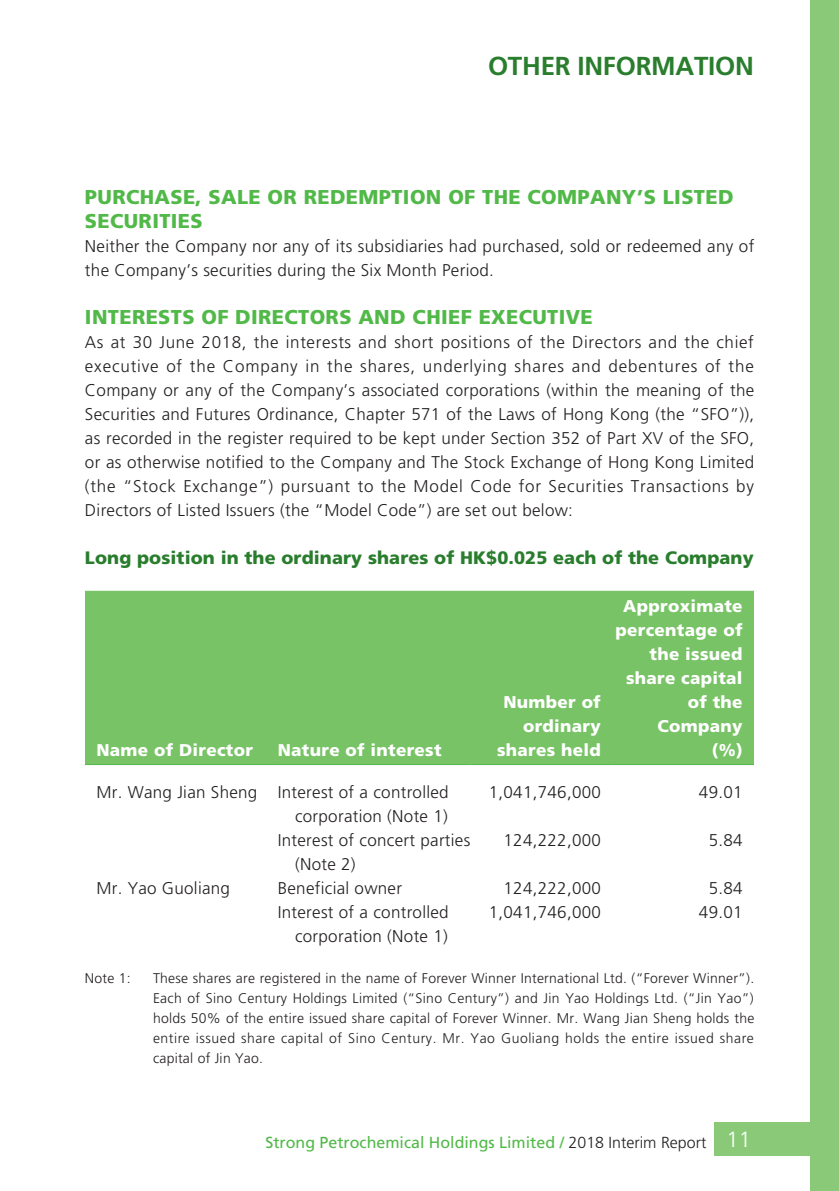
<style>
.page{position:relative;width:839px;height:1191px;background:#fff}
.page>*{position:absolute;margin:0;border:0;box-sizing:border-box;transform-origin:0 0}
.t1{font:700 26px "Frutiger LT Std";letter-spacing:-.01em;color:#297d2d}
.t2{font:300 22px "Frutiger LT Std";color:#fff}
._01_H1{font:900 20px/24px "Frutiger LT Std";letter-spacing:.02em;color:#51b948}
._02_H2{font:900 18px "Frutiger LT Std";letter-spacing:.005em;color:#297d2d}
._00_txt{font:300 17px/24px "Frutiger LT Std";letter-spacing:.015em;color:#231f20}
._50_Table_txt{font:300 17px "Frutiger LT Std";letter-spacing:.015em;color:#231f20}
._50_Table_txt-2{font:900 17px "Frutiger LT Std";letter-spacing:.02em;color:#fff}
.t3{font:16px "Frutiger LT Std";color:#51b948}
._06_Notes{font:300 14px/20px "Frutiger LT Std";letter-spacing:.04em;color:#231f20;text-align:justify}
.s1{font-weight:300;color:#231f20}
</style>
<div class="page">
<div style="left:715px;top:1122px;width:124px;height:33px;background:#8ac978"></div>
<div style="left:811px;top:0;width:28px;height:1190px;background:#8ac978"></div>
<div style="left:85px;top:591px;width:669px;height:173px;background:#78c366"></div>
<hr style="left:85px;top:764px;width:193px;height:1px;background:#51b948">
<hr style="left:278px;top:764px;width:193px;height:1px;background:#51b948">
<hr style="left:471px;top:764px;width:141px;height:1px;background:#51b948">
<hr style="left:612px;top:764px;width:142px;height:1px;background:#51b948">
<p class="t1" style="left:488px;top:51px;width:267px">OTHER INFORMATION</p>
<p class="_01_H1" style="left:85px;top:185px;width:650px">PURCHASE, SALE OR REDEMPTION OF THE COMPANY’S LISTED<br>SECURITIES</p>
<p class="_00_txt" style="left:85px;top:234px;width:671px">Neither the Company nor any of its subsidiaries had purchased, sold or redeemed any of the Company’s securities during the Six Month Period.</p>
<p class="_01_H1" style="left:85px;top:305px;width:509px">INTERESTS OF DIRECTORS AND CHIEF EXECUTIVE</p>
<p class="_00_txt" style="left:85px;top:330px;width:671px;text-align:justify">As at 30 June 2018, the interests and short positions of the Directors and the chief executive of the Company in the shares, underlying shares and debentures of the Company or any of the Company’s associated corporations (within the meaning of the Securities and Futures Ordinance, Chapter 571 of the Laws of Hong Kong (the “SFO”)), as recorded in the register required to be kept under Section 352 of Part XV of the SFO, or as otherwise notified to the Company and The Stock Exchange of Hong Kong Limited (the “Stock Exchange”) pursuant to the Model Code for Securities Transactions by Directors of Listed Issuers (the “Model Code”) are set out below:</p>
<p class="_02_H2" style="left:85px;top:546px;width:670px">Long position in the ordinary shares of HK$0.025 each of the Company</p>
<p class="_50_Table_txt-2" style="left:96px;top:739px;width:158px">Name of Director</p>
<p class="_50_Table_txt-2" style="left:278px;top:739px;width:165px">Nature of interest</p>
<p class="_50_Table_txt" style="left:96px;top:782px;width:163px">Mr. Wang Jian Sheng</p>
<p class="_50_Table_txt" style="left:278px;top:782px;width:172px">Interest of a controlled</p>
<p class="_50_Table_txt" style="left:295px;top:806px;width:154px">corporation (Note 1)</p>
<p class="_50_Table_txt" style="left:278px;top:830px;width:194px">Interest of concert parties</p>
<p class="_50_Table_txt" style="left:295px;top:854px;width:62px">(Note 2)</p>
<p class="_50_Table_txt-2" style="left:503px;top:691px;width:99px">Number of</p>
<p class="_50_Table_txt-2" style="left:523px;top:715px;width:79px">ordinary</p>
<p class="_50_Table_txt-2" style="left:497px;top:739px;width:105px">shares held</p>
<p class="_50_Table_txt-2" style="left:623px;top:595px;width:121px">Approximate</p>
<p class="_50_Table_txt-2" style="left:616px;top:619px;width:128px">percentage of</p>
<p class="_50_Table_txt-2" style="left:650px;top:643px;width:94px">the issued</p>
<p class="_50_Table_txt-2" style="left:626px;top:667px;width:118px">share capital</p>
<p class="_50_Table_txt-2" style="left:688px;top:691px;width:56px">of the</p>
<p class="_50_Table_txt-2" style="left:658px;top:715px;width:86px">Company</p>
<p class="_50_Table_txt-2" style="left:712px;top:739px;width:32px">(%)</p>
<p class="_50_Table_txt" style="left:489px;top:782px;width:114px">1,041,746,000</p>
<p class="_50_Table_txt" style="left:699px;top:782px;width:45px">49.01</p>
<p class="_50_Table_txt" style="left:504px;top:830px;width:99px">124,222,000</p>
<p class="_50_Table_txt" style="left:709px;top:830px;width:35px">5.84</p>
<p class="_50_Table_txt" style="left:96px;top:878px;width:135px">Mr. Yao Guoliang</p>
<p class="_50_Table_txt" style="left:278px;top:878px;width:126px">Beneficial owner</p>
<p class="_50_Table_txt" style="left:504px;top:878px;width:99px">124,222,000</p>
<p class="_50_Table_txt" style="left:709px;top:878px;width:35px">5.84</p>
<p class="_50_Table_txt" style="left:278px;top:902px;width:172px">Interest of a controlled</p>
<p class="_50_Table_txt" style="left:295px;top:926px;width:154px">corporation (Note 1)</p>
<p class="_50_Table_txt" style="left:489px;top:902px;width:114px">1,041,746,000</p>
<p class="_50_Table_txt" style="left:699px;top:902px;width:45px">49.01</p>
<p class="_06_Notes" style="left:85px;top:968px;width:47px">Note 1:</p>
<p class="_06_Notes" style="left:153px;top:968px;width:603px">These shares are registered in the name of Forever Winner International Ltd. (“Forever Winner”).<br>Each of Sino Century Holdings Limited (“Sino Century”) and Jin Yao Holdings Ltd. (“Jin Yao”) holds 50% of the entire issued share capital of Forever Winner. Mr. Wang Jian Sheng holds the entire issued share capital of Sino Century. Mr. Yao Guoliang holds the entire issued share capital of Jin Yao.</p>
<p class="t3" style="left:265px;top:1132px;width:442px">Strong Petrochemical Holdings Limited / <span class="s1">2018 Interim Report</span></p>
<p class="t2" style="left:726px;top:1126px;width:26px">11</p>
</div>
